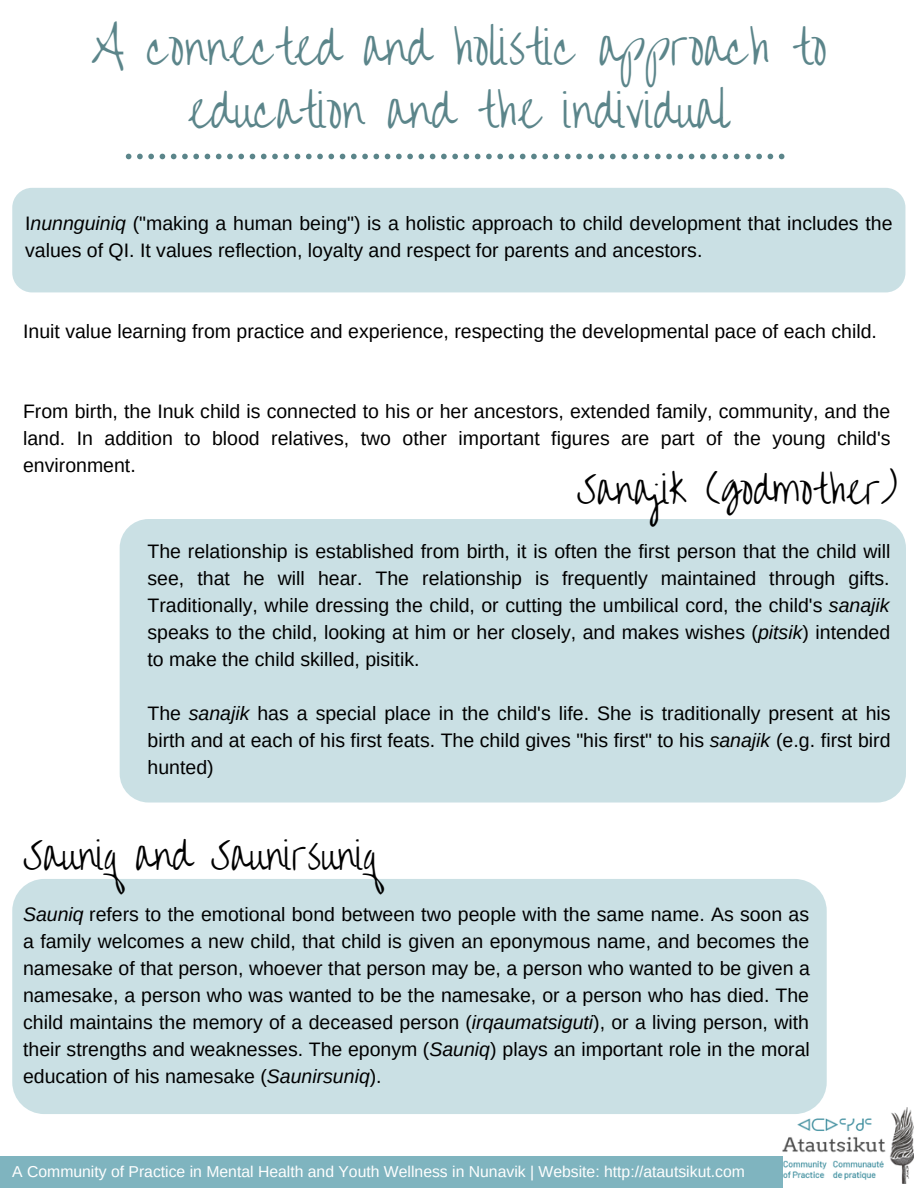
<style>
.page{position:relative;width:918px;height:1188px;background:#fff}
.page>*{position:absolute;margin:0;border:0;box-sizing:border-box;transform-origin:0 0}
.t1{font:45px/63px "Overthe Rainbow";color:#5b858a;text-align:center}
.t2{font:37.5px "Overthe Rainbow";color:#000}
.t3{font:19.5px/27px "Arimo";color:#000;text-align:justify}
.t4{font:15.75px "Arimo";color:#fff}
.s1{font-style:italic}
</style>
<div class="page">
<div style="left:120px;top:519px;width:786px;height:284px;background:#cae0e4;border-radius:29px"></div>
<div style="left:12px;top:879px;width:815px;height:235px;background:#cae0e4;border-radius:32px"></div>
<svg style="left:126px;top:154px;width:658px;height:5px"></svg>
<div style="left:12px;top:188px;width:893px;height:104px;background:#cae0e4;border-radius:20px"></div>
<img style="left:783px;top:1107px;width:130px;height:77px">
<div style="left:0;top:1156px;width:783px;height:32px;background:#7fb4bf"></div>
<p class="t1" style="left:90px;top:18px;width:738px">A connected and holistic approach to education and the individual</p>
<p class="t3" style="left:25px;top:209px;width:869px">I<span class="s1">nunnguiniq</span> ("making a human being") is a holistic approach to child development that includes the values of QI. It values reflection, loyalty and respect for parents and ancestors.</p>
<p class="t3" style="left:23px;top:318px;width:855px">Inuit value learning from practice and experience, respecting the developmental pace of each child.</p>
<p class="t3" style="left:23px;top:398px;width:869px">From birth, the Inuk child is connected to his or her ancestors, extended family, community, and the land. In addition to blood relatives, two other important figures are part of the young child's environment.</p>
<p class="t2" style="left:577px;top:469px;width:323px">Sanajik (godmother)</p>
<p class="t3" style="left:148px;top:538px;width:744px">The relationship is established from birth, it is often the first person that the child will see, that he will hear. The relationship is frequently maintained through gifts.<br>Traditionally, while dressing the child, or cutting the umbilical cord, the child's <span class="s1">sanajik </span>speaks to the child, looking at him or her closely, and makes wishes (<span class="s1">pitsik</span>) intended to make the child skilled, pisitik.</p>
<p class="t3" style="left:148px;top:700px;width:745px">The <span class="s1">sanajik</span> has a special place in the child's life. She is traditionally present at his birth and at each of his first feats. The child gives "his first" to his <span class="s1">sanajik</span> (e.g. first bird hunted)</p>
<p class="t2" style="left:23px;top:835px;width:354px">Sauniq and Saunirsuniq</p>
<p class="t3" style="left:23px;top:901px;width:788px"><span class="s1">Sauniq</span> refers to the emotional bond between two people with the same name. As soon as a family welcomes a new child, that child is given an eponymous name, and becomes the namesake of that person, whoever that person may be, a person who wanted to be given a namesake, a person who was wanted to be the namesake, or a person who has died. The child maintains the memory of a deceased person (<span class="s1">irqaumatsiguti</span>), or a living person, with their strengths and weaknesses. The eponym (<span class="s1">Sauniq</span>) plays an important role in the moral education of his namesake (<span class="s1">Saunirsuniq</span>).</p>
<p class="t4" style="left:12px;top:1163px;width:734px">A Community of Practice in Mental Health and Youth Wellness in Nunavik | Website: http://atautsikut.com</p>
</div>
